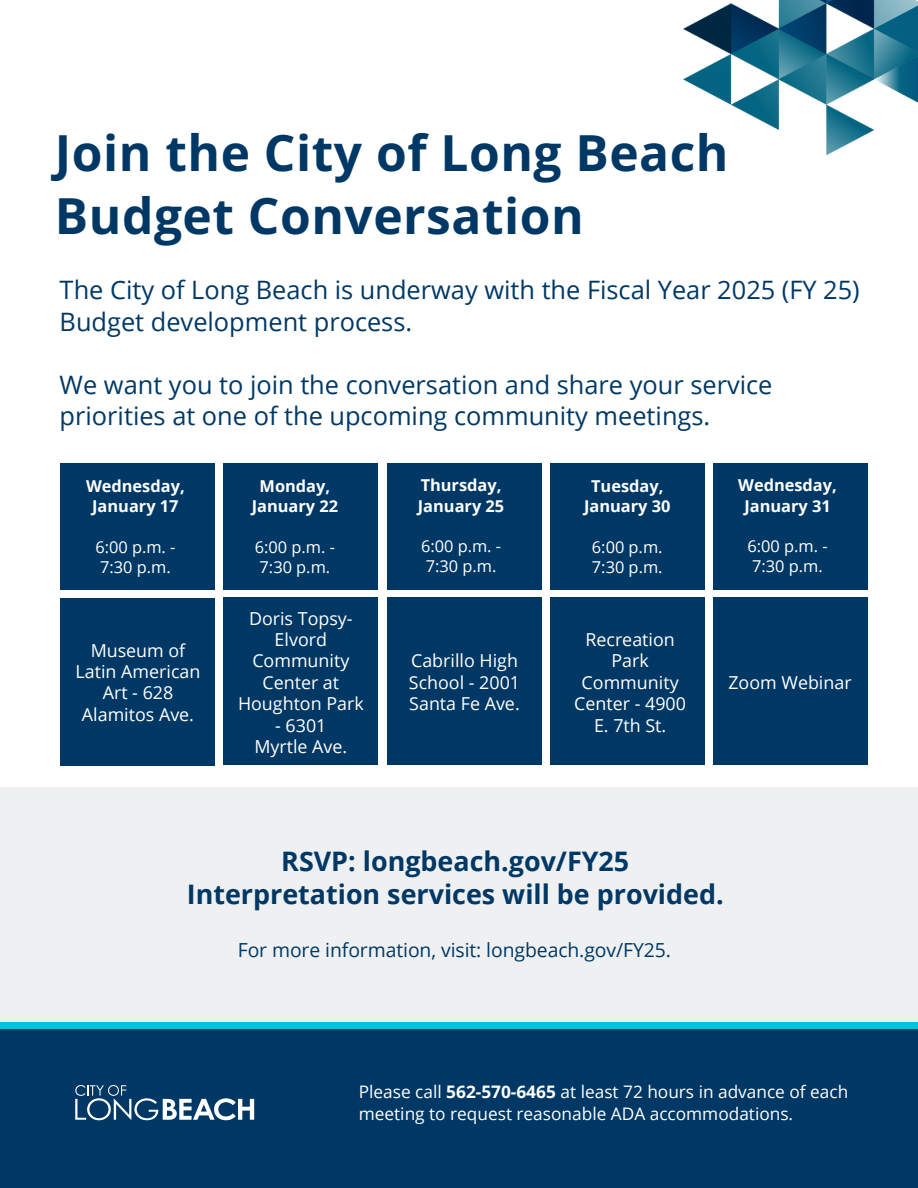
<style>
.page{position:relative;width:918px;height:1188px;background:#fff}
.page>*{position:absolute;margin:0;border:0;box-sizing:border-box;transform-origin:0 0}
.t1{font:700 49.65px/63px "Open Sans";letter-spacing:.01em;color:#003865}
.t2{font:700 26.85px "Open Sans";color:#003865}
.t3{font:25.35px/31.5px "Open Sans";color:#003865}
.t4{font:19.35px "Open Sans";letter-spacing:-.005em;color:#003865}
.t5{font:17.85px/21.3px "Open Sans";color:#fff;text-align:center}
.t6{font:17.25px/21.5px "Open Sans";color:#fff}
.t7{font:700 16.35px/20.2px "Open Sans";color:#fff;text-align:center}
.t8{font:16.35px "Open Sans";color:#fff}
.s1{font-weight:700}
</style>
<div class="page">
<div style="left:0;top:787px;width:918px;height:401px;background:#eff0f1"></div>
<div style="left:0;top:1029px;width:918px;height:159px;background:#003865"></div>
<div style="left:0;top:1022px;width:918px;height:7px;background:#05c3de"></div>
<svg style="left:75px;top:1085px;width:179px;height:35px"></svg>
<img style="left:683px;top:0;width:235px;height:156px">
<div style="left:714px;top:463px;width:154px;height:126px;background:#003865"></div>
<div style="left:713px;top:597px;width:155px;height:168px;background:#003865"></div>
<div style="left:550px;top:463px;width:154px;height:126px;background:#003865"></div>
<div style="left:550px;top:597px;width:154px;height:168px;background:#003865"></div>
<div style="left:387px;top:463px;width:154px;height:126px;background:#003865"></div>
<div style="left:387px;top:597px;width:154px;height:168px;background:#003865"></div>
<div style="left:224px;top:463px;width:154px;height:126px;background:#003865"></div>
<div style="left:224px;top:597px;width:154px;height:168px;background:#003865"></div>
<div style="left:61px;top:464px;width:154px;height:126px;background:#003865"></div>
<div style="left:60px;top:598px;width:155px;height:168px;background:#003865"></div>
<p class="t1" style="left:55px;top:120px;width:675px">Join the City of Long Beach<br>Budget Conversation</p>
<p class="t3" style="left:60px;top:274px;width:802px">The City of Long Beach is underway with the Fiscal Year 2025 (FY 25)<br>Budget development process.</p>
<p class="t3" style="left:60px;top:368px;width:714px">We want you to join the conversation and share your service priorities at one of the upcoming community meetings.</p>
<p class="t7" style="left:86px;top:476px;width:100px">Wednesday,<br>January 17</p>
<p class="t8" style="left:95px;top:535px;width:82px">6:00 p.m. -</p>
<p class="t8" style="left:100px;top:556px;width:72px">7:30 p.m.</p>
<p class="t5" style="left:76px;top:639px;width:126px">Museum of<br>Latin American<br>Art - 628<br>Alamitos Ave.</p>
<p class="t7" style="left:252px;top:476px;width:88px">Monday,<br>January 22</p>
<p class="t8" style="left:255px;top:535px;width:82px">6:00 p.m. -</p>
<p class="t8" style="left:260px;top:556px;width:72px">7:30 p.m.</p>
<p class="t5" style="left:238px;top:607px;width:127px">Doris Topsy-<br>Elvord<br>Community<br>Center at<br>Houghton Park</p>
<p class="t5" style="left:275px;top:714px;width:53px">- 6301</p>
<p class="t5" style="left:254px;top:735px;width:94px">Myrtle Ave.</p>
<p class="t7" style="left:418px;top:475px;width:88px;text-align:left">Thursday,<br>January 25</p>
<p class="t8" style="left:421px;top:535px;width:82px">6:00 p.m. -</p>
<p class="t8" style="left:426px;top:555px;width:72px">7:30 p.m.</p>
<p class="t5" style="left:409px;top:650px;width:113px;text-align:left">Cabrillo High<br>School - 2001<br>Santa Fe Ave.</p>
<p class="t7" style="left:584px;top:476px;width:88px">Tuesday,<br>January 30</p>
<p class="t8" style="left:592px;top:535px;width:72px">6:00 p.m.</p>
<p class="t8" style="left:592px;top:556px;width:72px">7:30 p.m.</p>
<p class="t5" style="left:574px;top:628px;width:113px">Recreation<br>Park<br>Community<br>Center - 4900<br>E. 7th St.</p>
<p class="t7" style="left:738px;top:475px;width:100px">Wednesday,<br>January 31</p>
<p class="t8" style="left:747px;top:535px;width:82px">6:00 p.m. -</p>
<p class="t8" style="left:752px;top:555px;width:72px">7:30 p.m.</p>
<p class="t5" style="left:728px;top:671px;width:125px">Zoom Webinar</p>
<p class="t2" style="left:281px;top:842px;width:350px">RSVP: longbeach.gov/FY25</p>
<p class="t2" style="left:187px;top:875px;width:539px">Interpretation services will be provided.</p>
<p class="t4" style="left:238px;top:936px;width:435px">For more information, visit: longbeach.gov/FY25.</p>
<p class="t6" style="left:359px;top:1081px;width:491px">Please call <span class="s1">562-570-6465</span> at least 72 hours in advance of each meeting to request reasonable ADA accommodations.</p>
</div>
